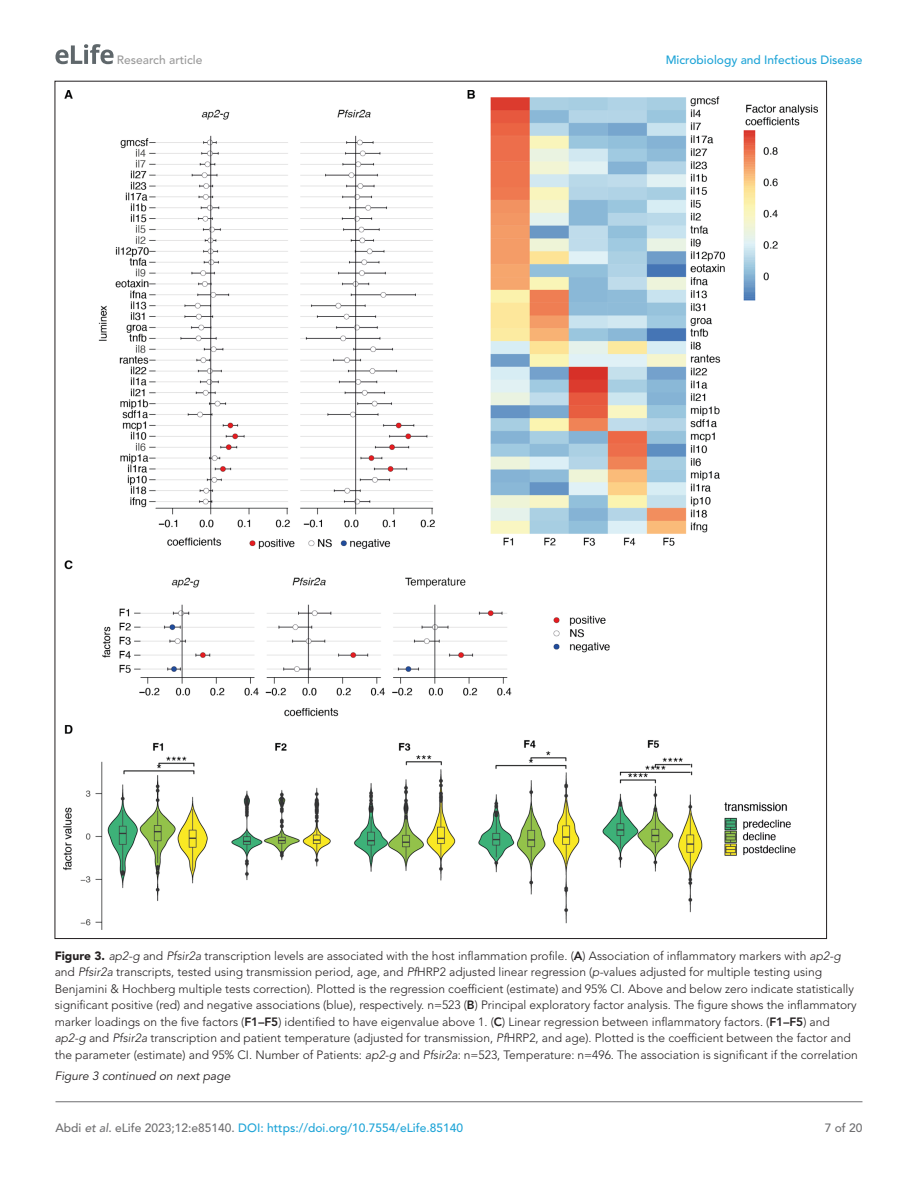
<style>
.page{position:relative;width:918px;height:1188px;background:#fff}
.page>*{position:absolute;margin:0;border:0;box-sizing:border-box;transform-origin:0 0}
.t1{font:300 12px/16.5px "Avenir LT Std";color:#231f20}
.t2{font:500 12px "Avenir LT Std";color:#1ea4d7}
.t3{font:italic 12px "Avenir LT Std";color:#231f20}
.t4{font:500 12px "Avenir LT Std";color:#9a9a9a}
.t5{font:500 12px "Avenir LT Std";color:#6e6e70}
.s1{font-weight:900}
.s2{font-style:italic}
.s3{font-weight:800}
.s4{color:#6e6e70}
.s5{font-style:italic;color:#6e6e70}
</style>
<div class="page">
<svg style="left:55px;top:44px;width:59px;height:20px"></svg>
<hr style="left:56px;top:1101px;width:806px;height:1px;background:#6e6e70">
<img style="left:64px;top:90px;width:754px;height:840px">
<p class="t4" style="left:117px;top:53px;width:87px">Research article</p>
<p class="t2" style="left:666px;top:53px;width:198px">Microbiology and Infectious Disease</p>
<p class="t1" style="left:55px;top:947px;width:805px"><span class="s1">Figure 3.</span> <span class="s2">ap2-g</span> and <span class="s2">Pfsir2a</span> transcription levels are associated with the host inflammation profile. (<span class="s3">A</span>) Association of inflammatory markers with <span class="s2">ap2-g </span>and <span class="s2">Pfsir2a</span> transcripts, tested using transmission period, age, and <span class="s2">Pf</span>HRP2 adjusted linear regression (<span class="s2">p-</span>values adjusted for multiple testing using Benjamini &amp; Hochberg multiple tests correction). Plotted is the regression coefficient (estimate) and 95% CI. Above and below zero indicate statistically significant positive (red) and negative associations (blue), respectively. n=523 (<span class="s3">B</span>) Principal exploratory factor analysis. The figure shows the inflammatory marker loadings on the five factors (<span class="s3">F1–F5</span>) identified to have eigenvalue above 1. (<span class="s3">C</span>) Linear regression between inflammatory factors. (<span class="s3">F1–F5</span>) and <span class="s2">ap2-g</span> and <span class="s2">Pfsir2a</span> transcription and patient temperature (adjusted for transmission, <span class="s2">Pf</span>HRP2, and age). Plotted is the coefficient between the factor and the parameter (estimate) and 95% CI. Number of Patients: <span class="s2">ap2-g</span> and <span class="s2">Pfsir2a</span>: n=523, Temperature: n=496. The association is significant if the correlation</p>
<p class="t3" style="left:55px;top:1069px;width:177px">Figure 3 continued on next page</p>
<p class="t2" style="left:56px;top:1121px;width:409px"><span class="s4">Abdi</span> <span class="s5">et al</span><span class="s4">. eLife 2023;12:e85140.</span> DOI: https://doi.org/10.7554/eLife.85140</p>
<p class="t5" style="left:825px;top:1121px;width:39px">7 of 20</p>
</div>
